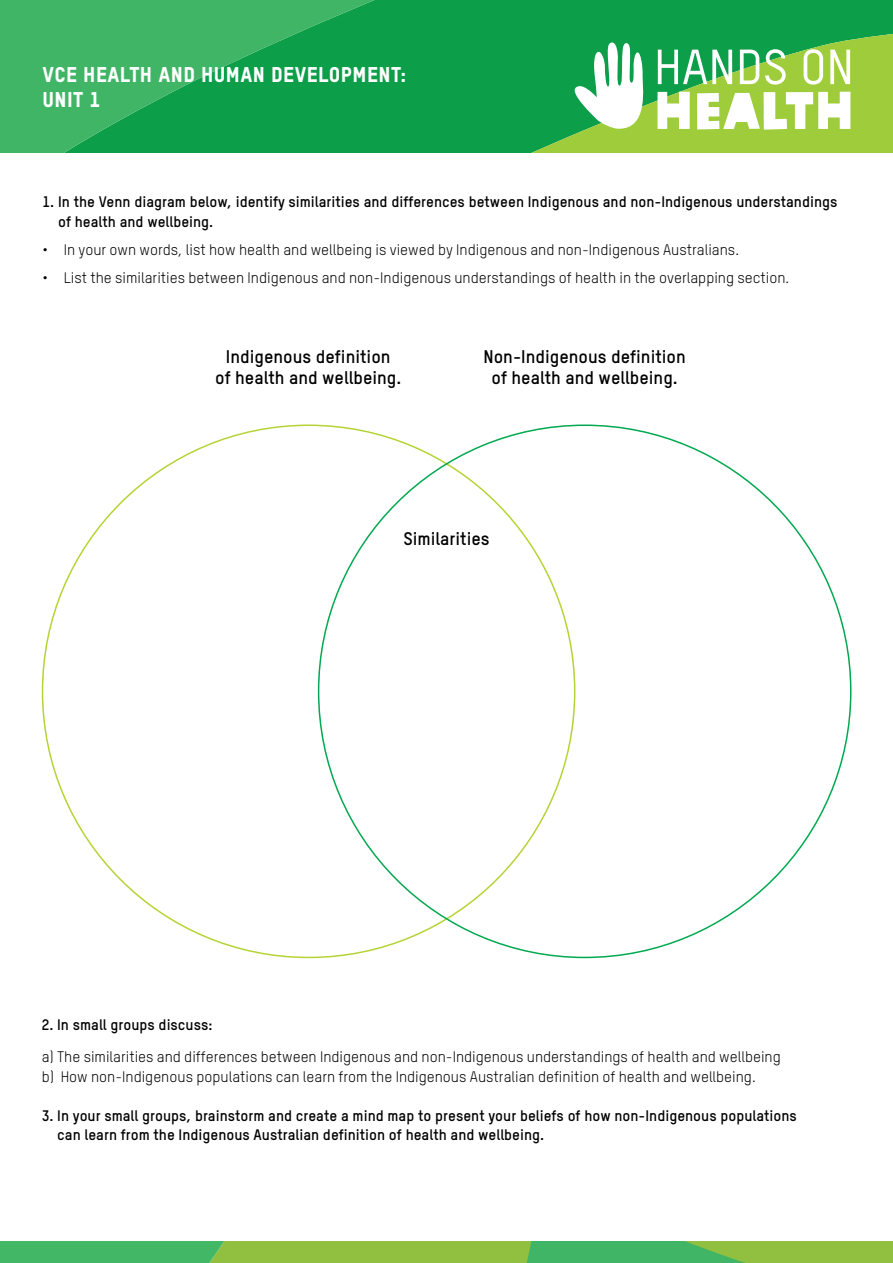
<style>
.page{position:relative;width:893px;height:1263px;background:#fff}
.page>*{position:absolute;margin:0;border:0;box-sizing:border-box;transform-origin:0 0}
.t1{font:21px/25.2px "Oxfam TSTARPRO Headline";letter-spacing:.02em;color:#fff}
.t2{font:700 18px/21.6px "Oxfam TSTARPRO";color:#000;text-align:center}
.t3{font:15px/19.5px "Oxfam TSTARPRO";color:#000}
.t4{font:700 15px/19.5px "Oxfam TSTARPRO";color:#000}
</style>
<div class="page">
<svg style="left:101px;top:0;width:381px;height:152px;fill:#0d9e4a"></svg>
<div style="left:0;top:0;width:101px;height:152px;background:#40b566"></div>
<svg style="left:0;top:1242px;width:893px;height:21px"></svg>
<svg style="left:482px;top:0;width:411px;height:152px"></svg>
<h1 class="t1" style="left:43px;top:61px;width:365px">VCE HEALTH AND HUMAN DEVELOPMENT:<br>UNIT 1</h1>
<p class="t4" style="left:58px;top:192px;width:781px;text-indent:-16px">1. In the Venn diagram below, identify similarities and differences between Indigenous and non-Indigenous understandings of health and wellbeing.</p>
<p class="t3" style="left:43px;top:240px;width:698px">• In your own words, list how health and wellbeing is viewed by Indigenous and non-Indigenous Australians.</p>
<p class="t3" style="left:43px;top:268px;width:748px">• List the similarities between Indigenous and non-Indigenous understandings of health in the overlapping section.</p>
<p class="t2" style="left:215px;top:345px;width:188px">Indigenous definition<br>of health and wellbeing.</p>
<p class="t2" style="left:483px;top:345px;width:204px">Non-Indigenous definition of health and wellbeing.</p>
<p class="t2" style="left:403px;top:528px;width:88px">Similarities</p>
<p class="t4" style="left:42px;top:1015px;width:172px">2. In small groups discuss:</p>
<p class="t3" style="left:42px;top:1047px;width:740px">a) The similarities and differences between Indigenous and non-Indigenous understandings of health and wellbeing b) How non-Indigenous populations can learn from the Indigenous Australian definition of health and wellbeing.</p>
<p class="t4" style="left:57px;top:1105px;width:741px;text-indent:-16px">3. In your small groups, brainstorm and create a mind map to present your beliefs of how non-Indigenous populations can learn from the Indigenous Australian definition of health and wellbeing.</p>
</div>
